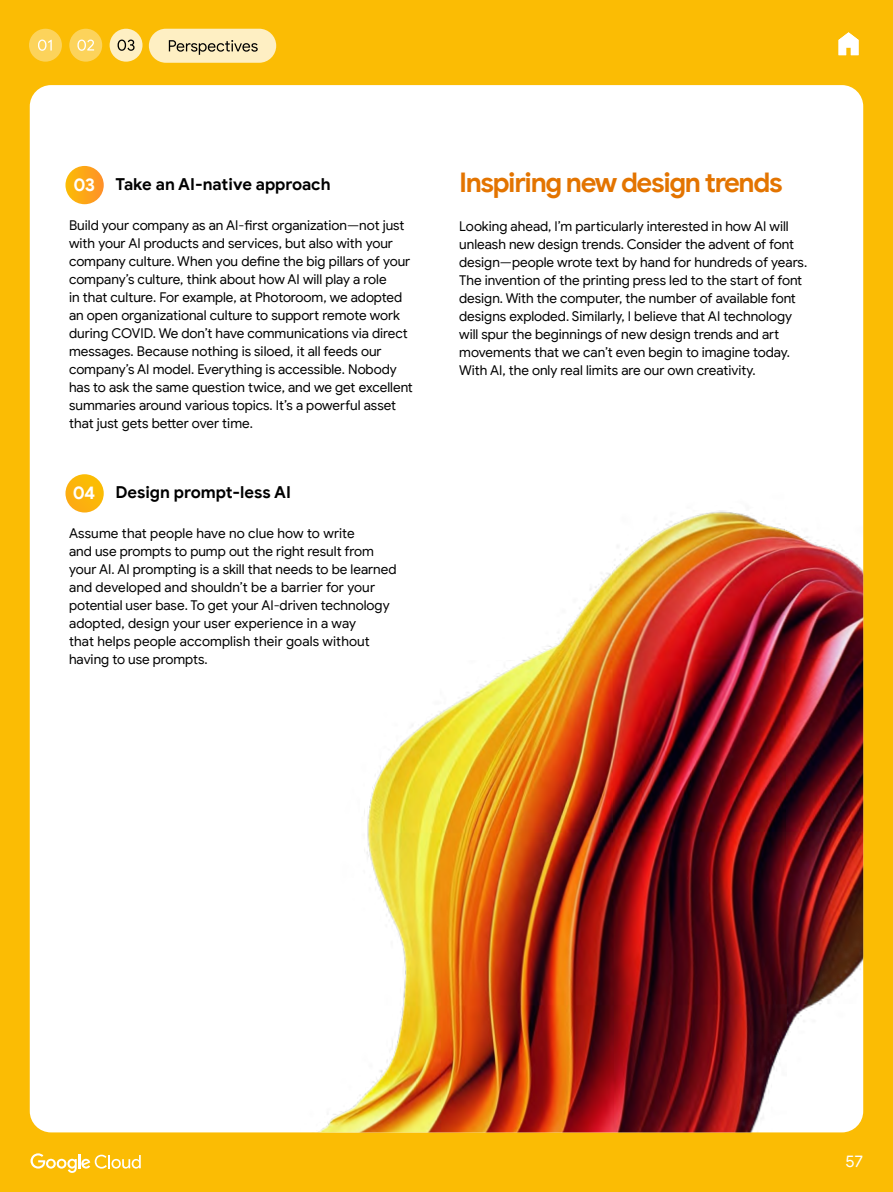
<style>
.page{position:relative;width:893px;height:1192px;background:#fff}
.page>*{position:absolute;margin:0;border:0;box-sizing:border-box;transform-origin:0 0}
.t1{font:700 27px "Google Sans";letter-spacing:-.055em;color:#e37400}
.t2{font:700 16.5px "Google Sans";letter-spacing:-.005em;color:#000}
.t3{font:16.5px "Google Sans";color:#fff}
.t4{font:13.5px/18px "Google Sans";color:#000}
.s1{font-size:18px;color:#fff}
</style>
<div class="page">
<div style="left:0;top:0;width:893px;height:1191px;background:#fbbc04"></div>
<div style="left:30px;top:85px;width:833px;height:1047px;background:#fff;border-radius:21px"></div>
<svg style="left:838px;top:32px;width:20px;height:23px"></svg>
<svg style="left:65px;top:166px;width:39px;height:38px"></svg>
<div style="left:65px;top:474px;width:39px;height:38px;background:#fcb50a;border-radius:19px"></div>
<img style="left:318px;top:510px;width:545px;height:622px">
<svg style="left:31px;top:1153px;width:110px;height:19px"></svg>
<div style="left:69px;top:29px;width:33px;height:33px;background:#fcd35b;border-radius:50%"></div>
<svg style="left:77px;top:40px;width:17px;height:11px"></svg>
<div style="left:29px;top:29px;width:33px;height:33px;background:#fcd35b;border-radius:50%"></div>
<svg style="left:38px;top:40px;width:14px;height:11px"></svg>
<div style="left:149px;top:29px;width:127px;height:34px;background:#feefc3;border-radius:17px"></div>
<svg style="left:169px;top:40px;width:89px;height:15px"></svg>
<div style="left:110px;top:29px;width:33px;height:33px;background:#feefc3;border-radius:50%"></div>
<svg style="left:118px;top:40px;width:17px;height:11px"></svg>
<p class="t2" style="left:73px;top:174px;width:259px"><span class="s1">03</span> Take an AI-native approach</p>
<h1 class="t1" style="left:459px;top:166px;width:325px">Inspiring new design trends</h1>
<p class="t4" style="left:459px;top:217px;width:349px">Looking ahead, I’m particularly interested in how AI will unleash new design trends. Consider the advent of font design—people wrote text by hand for hundreds of years.<br>The invention of the printing press led to the start of font design. With the computer, the number of available font designs exploded. Similarly, I believe that AI technology will spur the beginnings of new design trends and art movements that we can’t even begin to imagine today.<br>With AI, the only real limits are our own creativity.</p>
<p class="t4" style="left:69px;top:216px;width:345px">Build your company as an AI-first organization—not just with your AI products and services, but also with your company culture. When you define the big pillars of your company’s culture, think about how AI will play a role<br>in that culture. For example, at Photoroom, we adopted an open organizational culture to support remote work during COVID. We don’t have communications via direct messages. Because nothing is siloed, it all feeds our company’s AI model. Everything is accessible. Nobody has to ask the same question twice, and we get excellent summaries around various topics. It’s a powerful asset that just gets better over time.</p>
<p class="t2" style="left:73px;top:482px;width:220px"><span class="s1">04</span> Design prompt-less AI</p>
<p class="t4" style="left:69px;top:524px;width:329px">Assume that people have no clue how to write<br>and use prompts to pump out the right result from your AI. AI prompting is a skill that needs to be learned and developed and shouldn’t be a barrier for your potential user base. To get your AI-driven technology adopted, design your user experience in a way<br>that helps people accomplish their goals without having to use prompts.</p>
<p class="t3" style="left:845px;top:1151px;width:19px">57</p>
</div>
